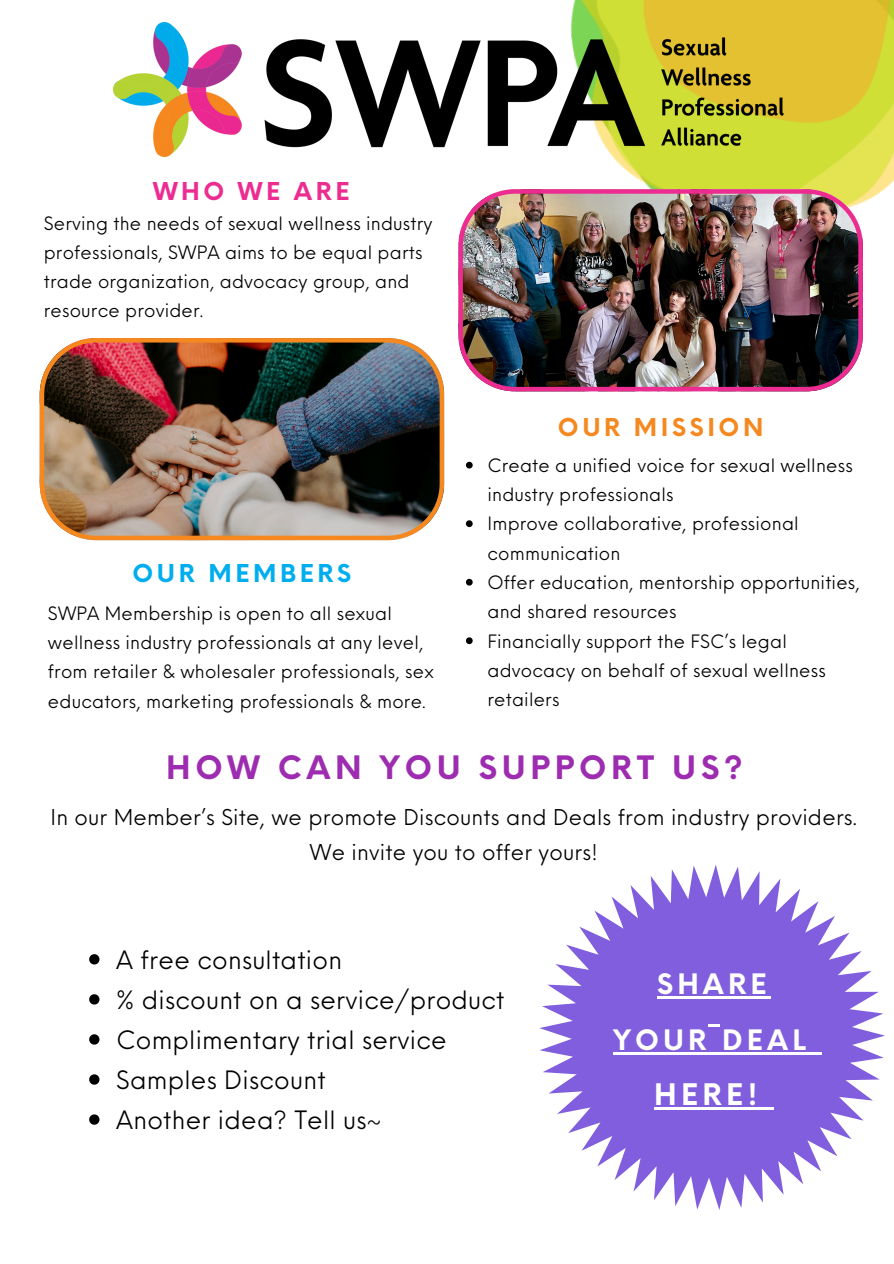
<style>
.page{position:relative;width:894px;height:1264px;background:#fff}
.page>*{position:absolute;margin:0;border:0;box-sizing:border-box;transform-origin:0 0}
.t1{font:700 31.5px "Neue Einstellung";letter-spacing:.15em;color:#9d2cb0}
.t2{font:700 28.95px "Neue Einstellung";color:#fff}
.t3{font:700 27.45px "Neue Einstellung";letter-spacing:.15em;color:#fff}
.t4{font:24.75px "Neue Einstellung";letter-spacing:.01em;color:#000}
.t5{font:700 24px "Neue Einstellung";letter-spacing:.15em;color:#00adee}
.t6{font:700 24px "Neue Einstellung";letter-spacing:.15em;color:#f5881f}
.t7{font:700 24px "Neue Einstellung";letter-spacing:.15em;color:#ec2c91}
.t8{font:21.3px/34.8px "Neue Einstellung";letter-spacing:.01em;color:#000;text-align:center}
.t9{font:18px/29.2px "Neue Einstellung";letter-spacing:.01em;color:#000}
</style>
<div class="page">
<img style="left:571px;top:0;width:322px;height:251px">
<img style="left:113px;top:22px;width:670px;height:134px">
<img style="left:458px;top:189px;width:404px;height:202px">
<img style="left:40px;top:338px;width:404px;height:202px">
<svg style="left:539px;top:865px;width:345px;height:344px;fill:#805ede"></svg>
<svg style="left:89px;top:954px;width:10px;height:10px"></svg>
<svg style="left:89px;top:994px;width:10px;height:10px"></svg>
<svg style="left:89px;top:1034px;width:10px;height:10px"></svg>
<svg style="left:89px;top:1074px;width:10px;height:10px"></svg>
<svg style="left:89px;top:1114px;width:10px;height:10px"></svg>
<svg style="left:466px;top:462px;width:6px;height:6px"></svg>
<svg style="left:466px;top:520px;width:6px;height:7px"></svg>
<svg style="left:466px;top:579px;width:6px;height:6px"></svg>
<svg style="left:466px;top:637px;width:6px;height:7px"></svg>
<hr style="left:657px;top:995px;width:113px;height:3px;background:#fff">
<svg style="left:708px;top:1024px;width:11px;height:2px"></svg>
<hr style="left:613px;top:1052px;width:196px;height:2px;background:#fff">
<svg style="left:809px;top:1052px;width:12px;height:2px"></svg>
<hr style="left:654px;top:1107px;width:107px;height:2px;background:#fff">
<svg style="left:761px;top:1107px;width:12px;height:2px"></svg>
<p class="t7" style="left:153px;top:169px;width:198px">WHO WE ARE</p>
<p class="t9" style="left:44px;top:206px;width:390px">Serving the needs of sexual wellness industry professionals, SWPA aims to be equal parts trade organization, advocacy group, and resource provider.</p>
<p class="t5" style="left:132px;top:551px;width:220px">OUR MEMBERS</p>
<p class="t9" style="left:48px;top:596px;width:387px">SWPA Membership is open to all sexual wellness industry professionals at any level, from retailer &amp; wholesaler professionals, sex educators, marketing professionals &amp; more.</p>
<p class="t6" style="left:557px;top:405px;width:207px">OUR MISSION</p>
<h3 class="t9" style="left:487px;top:449px;width:366px">Create a unified voice for sexual wellness industry professionals</h3>
<p class="t9" style="left:487px;top:507px;width:313px">Improve collaborative, professional communication</p>
<h1 class="t9" style="left:487px;top:566px;width:374px">Offer education, mentorship opportunities, and shared resources</h1>
<h5 class="t9" style="left:487px;top:624px;width:339px">Financially support the FSC’s legal advocacy on behalf of sexual wellness retailers</h5>
<p class="t1" style="left:166px;top:739px;width:578px">HOW CAN YOU SUPPORT US?</p>
<p class="t8" style="left:50px;top:798px;width:807px">In our Member’s Site, we promote Discounts and Deals from industry providers.<br>We invite you to offer yours!</p>
<p class="t4" style="left:116px;top:937px;width:227px">A free consultation</p>
<p class="t4" style="left:116px;top:977px;width:389px">% discount on a service/product</p>
<h3 class="t4" style="left:116px;top:1017px;width:332px">Complimentary trial service</h3>
<p class="t4" style="left:116px;top:1058px;width:211px">Samples Discount</p>
<p class="t4" style="left:116px;top:1098px;width:266px">Another idea? Tell us~</p>
<p class="t3" style="left:657px;top:958px;width:111px">SHARE</p>
<h2 class="t3" style="left:613px;top:1015px;width:194px">YOUR DEAL</h2>
<h2 class="t2" style="left:654px;top:1068px;width:105px">HERE!</h2>
</div>
